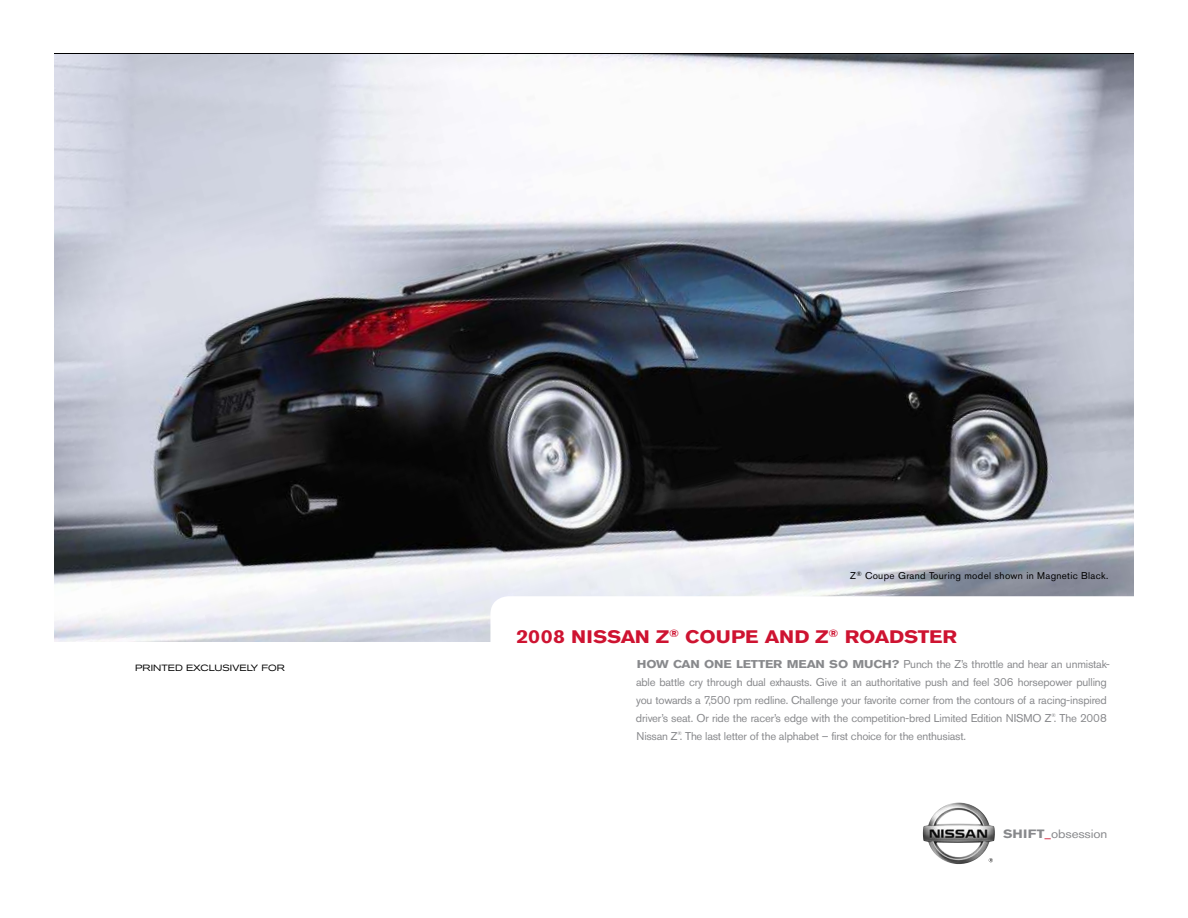
<style>
.page{position:relative;width:1188px;height:918px;background:#fff}
.page>*{position:absolute;margin:0;border:0;box-sizing:border-box;transform-origin:0 0}
.t1{font:18px "Nissan AG Bold Kerned";color:#ce1331;scale:1.15 1}
.t2{font:12px "Nissan AG Regular Kerned";letter-spacing:-.005em;color:#88898c;scale:1.1 1}
.t3{font:11.25px/18px "Nissan AG Regular Kerned";letter-spacing:-.015em;color:#88898c}
.t4{font:9.75px "Nissan AG Regular Kerned";letter-spacing:.035em;color:#000}
.t5{font:9px "Nissan AG Ext Kerned";letter-spacing:.005em;color:#000}
.s1{font-family:"Nissan AG Bold Kerned"}
.s2{font-size:10.2px;color:#ce1331}
</style>
<div class="page">
<img style="left:54px;top:54px;width:1080px;height:588px">
<div style="left:490px;top:596px;width:680px;height:87px;background:#fff;border-radius:18px"></div>
<img style="left:923px;top:803px;width:72px;height:61px">
<svg style="left:989px;top:858px;width:4px;height:4px"></svg>
<p class="t5" style="left:135px;top:663px;width:152px">PRINTED EXCLUSIVELY FOR</p>
<p class="t4" style="left:850px;top:569px;width:260px">Z<sup>®</sup> Coupe Grand Touring model shown in Magnetic Black.</p>
<h1 class="t1" style="left:516px;top:626px;width:385px">2008 NISSAN Z<sup>®</sup> COUPE AND Z<sup>®</sup> ROADSTER</h1>
<p class="t3" style="left:636px;top:655px;width:476px"><span class="s1">HOW CAN ONE LETTER MEAN SO MUCH?</span> Punch the Z’s throttle and hear an unmistak&shy;able battle cry through dual exhausts. Give it an authoritative push and feel 306 horsepower pulling you towards a 7,500 rpm redline. Challenge your favorite corner from the contours of a racing-inspired driver’s seat. Or ride the racer’s edge with the competition-bred Limited Edition NISMO Z<sup>®</sup>. The 2008<br>Nissan Z<sup>®</sup>. The last letter of the alphabet – first choice for the enthusiast.</p>
<p class="t2" style="left:1003px;top:826px;width:96px"><span class="s1">SHIFT</span><span class="s2">_</span>obsession</p>
</div>
